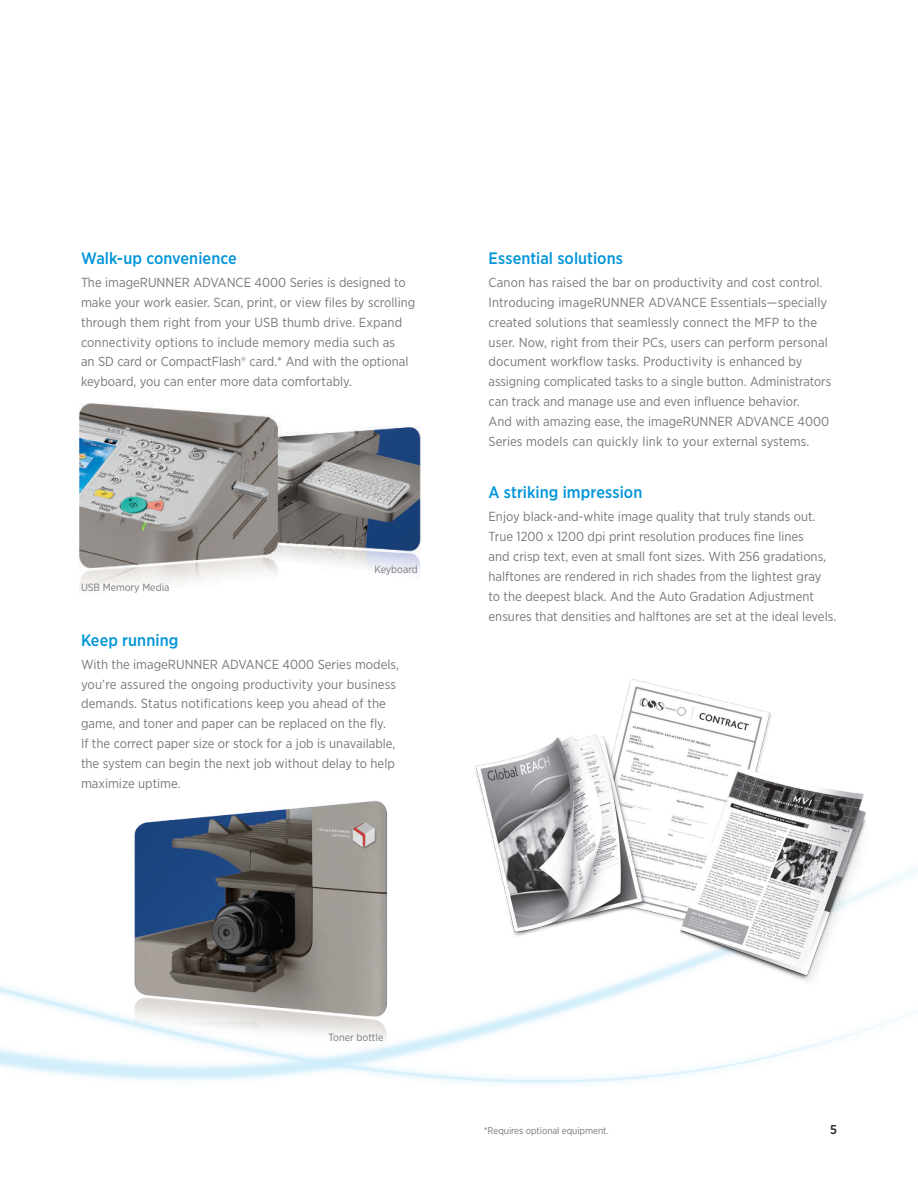
<style>
.page{position:relative;width:918px;height:1188px;background:#fff}
.page>*{position:absolute;margin:0;border:0;box-sizing:border-box;transform-origin:0 0}
.t1{font:500 16.5px "Gotham Narrow";letter-spacing:.005em;color:#0095d9}
.t2{font:13.2px/19.8px "Gotham Narrow";color:#76787b}
.t3{font:500 12.75px "Gotham Narrow";color:#231f20}
.t4{font:10.5px "Gotham Narrow";color:#76787b}
.t5{font:9.75px "Gotham Narrow";letter-spacing:-.01em;color:#76787b}
</style>
<div class="page">
<img style="left:0;top:404px;width:918px;height:681px">
<img style="left:80px;top:403px;width:348px;height:214px">
<img style="left:81px;top:796px;width:351px;height:262px">
<img style="left:459px;top:662px;width:425px;height:324px">
<p class="t1" style="left:81px;top:248px;width:157px">Walk-up convenience</p>
<p class="t2" style="left:81px;top:272px;width:336px">The imageRUNNER ADVANCE 4000 Series is designed to make your work easier. Scan, print, or view files by scrolling through them right from your USB thumb drive. Expand connectivity options to include memory media such as<br>an SD card or CompactFlash® card.* And with the optional keyboard, you can enter more data comfortably.</p>
<p class="t4" style="left:81px;top:580px;width:90px">USB Memory Media</p>
<p class="t4" style="left:375px;top:563px;width:45px">Keyboard</p>
<p class="t1" style="left:81px;top:630px;width:99px">Keep running</p>
<p class="t2" style="left:81px;top:654px;width:320px">With the imageRUNNER ADVANCE 4000 Series models, you’re assured the ongoing productivity your business demands. Status notifications keep you ahead of the game, and toner and paper can be replaced on the fly.<br>If the correct paper size or stock for a job is unavailable, the system can begin the next job without delay to help maximize uptime.</p>
<p class="t1" style="left:489px;top:248px;width:136px">Essential solutions</p>
<p class="t2" style="left:489px;top:272px;width:344px">Canon has raised the bar on productivity and cost control.<br>Introducing imageRUNNER ADVANCE Essentials—specially created solutions that seamlessly connect the MFP to the user. Now, right from their PCs, users can perform personal document workflow tasks. Productivity is enhanced by assigning complicated tasks to a single button. Administrators can track and manage use and even influence behavior.<br>And with amazing ease, the imageRUNNER ADVANCE 4000<br>Series models can quickly link to your external systems.</p>
<p class="t1" style="left:489px;top:482px;width:155px">A striking impression</p>
<p class="t2" style="left:489px;top:507px;width:349px">Enjoy black-and-white image quality that truly stands out.<br>True 1200 x 1200 dpi print resolution produces fine lines<br>and crisp text, even at small font sizes. With 256 gradations, halftones are rendered in rich shades from the lightest gray to the deepest black. And the Auto Gradation Adjustment ensures that densities and halftones are set at the ideal levels.</p>
<p class="t4" style="left:329px;top:1031px;width:56px">Toner bottle</p>
<p class="t5" style="left:484px;top:1125px;width:126px">*Requires optional equipment.</p>
<p class="t3" style="left:830px;top:1121px;width:8px">5</p>
</div>
